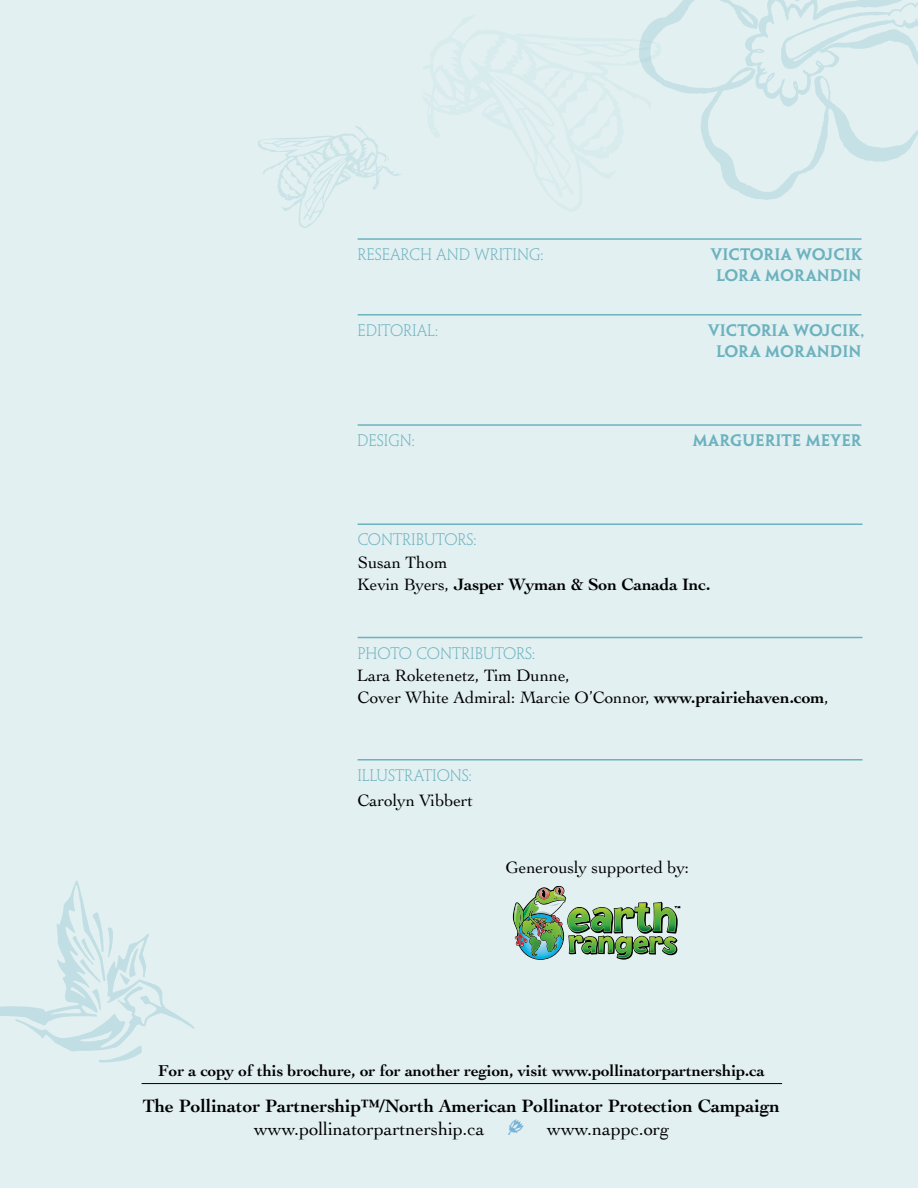
<style>
.page{position:relative;width:918px;height:1188px;background:#e2f0f2}
.page>*{position:absolute;margin:0;border:0;box-sizing:border-box;transform-origin:0 0}
.t1{font:700 18.75px "Cochin";letter-spacing:-.005em;color:#000}
.t2{font:18.75px "Cochin";letter-spacing:-.005em;color:#000}
.t3{font:17.25px/22.5px "Cochin";letter-spacing:-.005em;color:#000}
.t4{font:700 17.25px/22.5px "Cochin";letter-spacing:-.005em;color:#000}
.t5{font:700 16.5px "Cochin";letter-spacing:-.005em;color:#000}
.t6{font:15px "Penumbra MM 220 1000";color:#6cb2be}
.t7{font:15px/21px "Penumbra MM 585 1000";color:#6cb2be;text-align:center}
.s1{font-weight:400}
.s2{font-weight:700}
</style>
<div class="page">
<svg style="left:258px;top:126px;width:143px;height:102px"></svg>
<svg style="left:639px;top:0;width:279px;height:200px"></svg>
<hr style="left:358px;top:524px;width:504px;height:1px;background:#6cb2be">
<hr style="left:358px;top:637px;width:504px;height:1px;background:#6cb2be">
<hr style="left:358px;top:759px;width:504px;height:2px;background:#6cb2be">
<svg style="left:0;top:880px;width:195px;height:182px"></svg>
<hr style="left:142px;top:1083px;width:640px;height:1px;background:#000">
<hr style="left:358px;top:238px;width:504px;height:2px;background:#6cb2be">
<hr style="left:358px;top:314px;width:504px;height:2px;background:#6cb2be">
<hr style="left:358px;top:424px;width:504px;height:2px;background:#6cb2be">
<img style="left:512px;top:885px;width:169px;height:75px">
<p class="t6" style="left:357px;top:246px;width:188px">RESEARCH AND WRITING:</p>
<p class="t7" style="left:711px;top:244px;width:153px">VICTORIA WOJCIK<br>LORA MORANDIN</p>
<p class="t6" style="left:357px;top:322px;width:82px">EDITORIAL:</p>
<p class="t7" style="left:708px;top:320px;width:158px">VICTORIA WOJCIK,<br>LORA MORANDIN</p>
<p class="t6" style="left:357px;top:432px;width:59px">DESIGN:</p>
<p class="t7" style="left:693px;top:430px;width:171px">MARGUERITE MEYER</p>
<p class="t6" style="left:358px;top:531px;width:120px">CONTRIBUTORS:</p>
<p class="t4" style="left:357px;top:550px;width:355px"><span class="s1">Susan Thom<br>Kevin Byers,</span> Jasper Wyman &amp; Son Canada Inc.</p>
<p class="t6" style="left:357px;top:644px;width:179px">PHOTO CONTRIBUTORS:</p>
<p class="t3" style="left:357px;top:663px;width:473px">Lara Roketenetz, Tim Dunne,<br>Cover White Admiral: Marcie O’Connor, <span class="s2">www.prairiehaven.com</span>,</p>
<p class="t6" style="left:357px;top:767px;width:116px">ILLUSTRATIONS:</p>
<p class="t3" style="left:358px;top:789px;width:117px">Carolyn Vibbert</p>
<p class="t3" style="left:505px;top:855px;width:185px">Generously supported by:</p>
<p class="t5" style="left:158px;top:1060px;width:608px">For a copy of this brochure, or for another region, visit www.pollinatorpartnership.ca</p>
<p class="t1" style="left:143px;top:1094px;width:638px">The Pollinator Partnership™/North American Pollinator Protection Campaign</p>
<p class="t2" style="left:254px;top:1116px;width:232px">www.pollinatorpartnership.ca</p>
<p class="t2" style="left:547px;top:1116px;width:124px">www.nappc.org</p>
</div>
